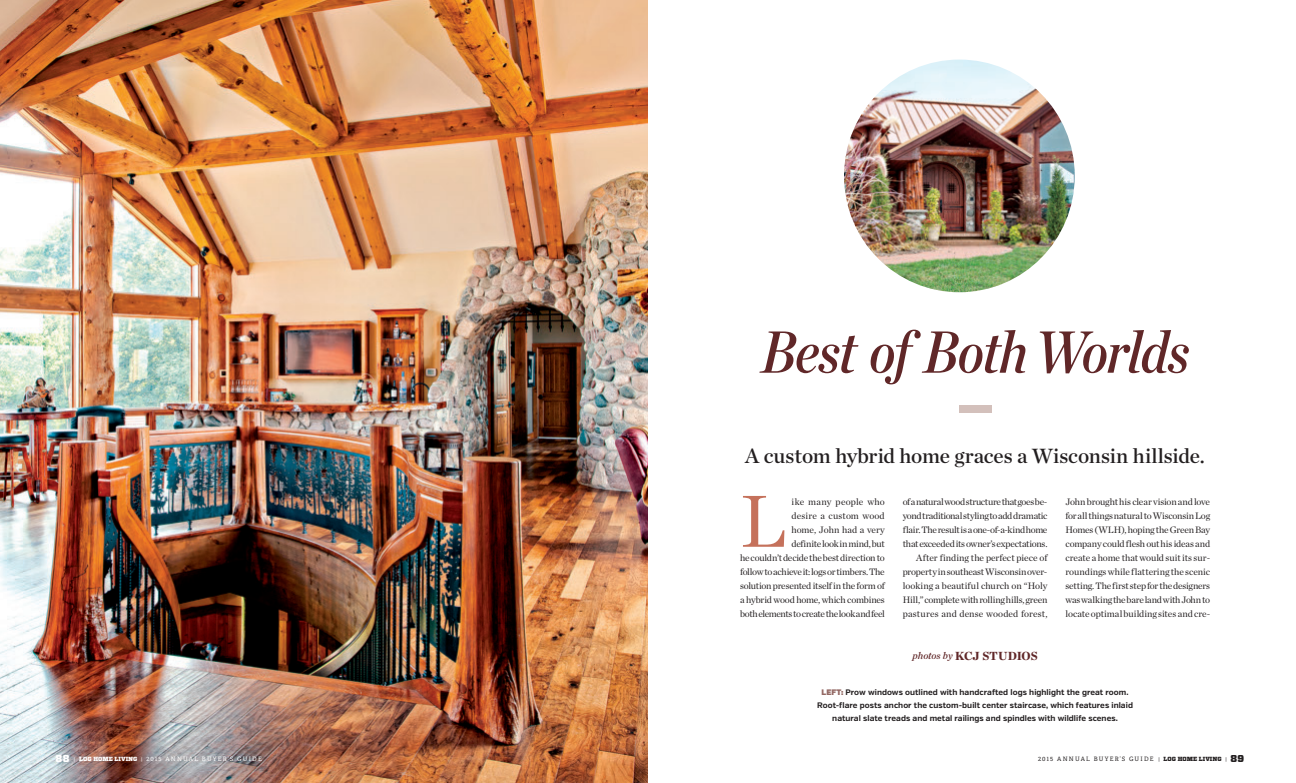
<style>
.page{position:relative;width:1296px;height:783px;background:#fff}
.page>*{position:absolute;margin:0;border:0;box-sizing:border-box;transform-origin:0 0}
.t1{font:75px "Chronicle Deck";color:#c5715b}
.t2{font:italic 60px "Chronicle Deck Cond Semi";letter-spacing:-.02em;color:#602728}
.t3{font:21px "Chronicle Deck Semi";letter-spacing:-.005em;color:#231f20}
.t4{font:900 12px "Chronicle Deck";letter-spacing:-.01em;color:#602728}
.t5{font:9.5px/14px "Chronicle Deck";letter-spacing:-.02em;color:#231f20;text-align:right}
.t6{font:700 8px/13px "Verb";letter-spacing:.005em;color:#231f20;text-align:center}
.t7{font:6px "Adelle";letter-spacing:.2em;color:#fff}
.t8{font:6px "Adelle";letter-spacing:.2em;color:#231f20}
.s1{font-family:"Chronicle Deck Semi";font-weight:400;font-style:italic;font-size:10px}
.s2{font-family:"Verb Ultra";font-weight:400;color:#936863}
.s3{font-family:"Vitesse";font-weight:900;font-size:10px}
.s4{font-size:5px}
.s5{font-family:"Vitesse";font-weight:900}
</style>
<div class="page">
<img style="left:0;top:0;width:648px;height:783px">
<div style="left:959px;top:405px;width:32px;height:7px;background:#d3c0bb"></div>
<img style="left:844px;top:60px;width:231px;height:232px">
<h2 class="t2" style="left:761px;top:305px;width:430px">Best of Both Worlds</h2>
<h3 class="t3" style="left:745px;top:439px;width:461px">A custom hybrid home graces a Wisconsin hillside.</h3>
<h1 class="t1" style="left:740px;top:464px;width:47px">L</h1>
<p class="t5" style="left:740px;top:494px;width:146px">ike many people who<br>desire a custom wood<br>home, John had a very<br>definite look in mind, but<br>he couldn’t decide the best direction to follow to achieve it: logs or timbers. The solution presented itself in the form of a hybrid wood home, which combines both elements to create the look and feel</p>
<p class="t5" style="left:903px;top:494px;width:146px">of a natural wood structure that goes be&shy;yond traditional styling to add dramatic flair. The result is a one-of-a-kind home that exceeded its owner’s expectations.<br>After finding the perfect piece of property in southeast Wisconsin over&shy;looking a beautiful church on “Holy Hill,” complete with rolling hills, green pastures and dense wooded forest,</p>
<p class="t5" style="left:1065px;top:494px;width:146px;text-align:justify">John brought his clear vision and love for all things natural to Wisconsin Log Homes (WLH), hoping the Green Bay company could flesh out his ideas and create a home that would suit its sur&shy;roundings while flattering the scenic setting. The first step for the designers was walking the bare land with John to locate optimal building sites and cre-</p>
<p class="t4" style="left:913px;top:646px;width:127px"><span class="s1">photos by</span> KCJ STUDIOS</p>
<p class="t6" style="left:817px;top:686px;width:317px"><span class="s2">LEFT:</span> Prow windows outlined with handcrafted logs highlight the great room.<br>Root-flare posts anchor the custom-built center staircase, which features inlaid natural slate treads and metal railings and spindles with wildlife scenes.</p>
<p class="t7" style="left:56px;top:755px;width:208px"><span class="s3">88</span> <span class="s4">|</span> <span class="s5">LOG HOME LIVING</span> <span class="s4">|</span> 2015 ANNUAL BUYER’S GUIDE</p>
<p class="t8" style="left:1038px;top:755px;width:208px">2015 ANNUAL BUYER’S GUIDE <span class="s4">|</span> <span class="s5">LOG HOME LIVING</span> <span class="s4">|</span> <span class="s3">89</span></p>
</div>
